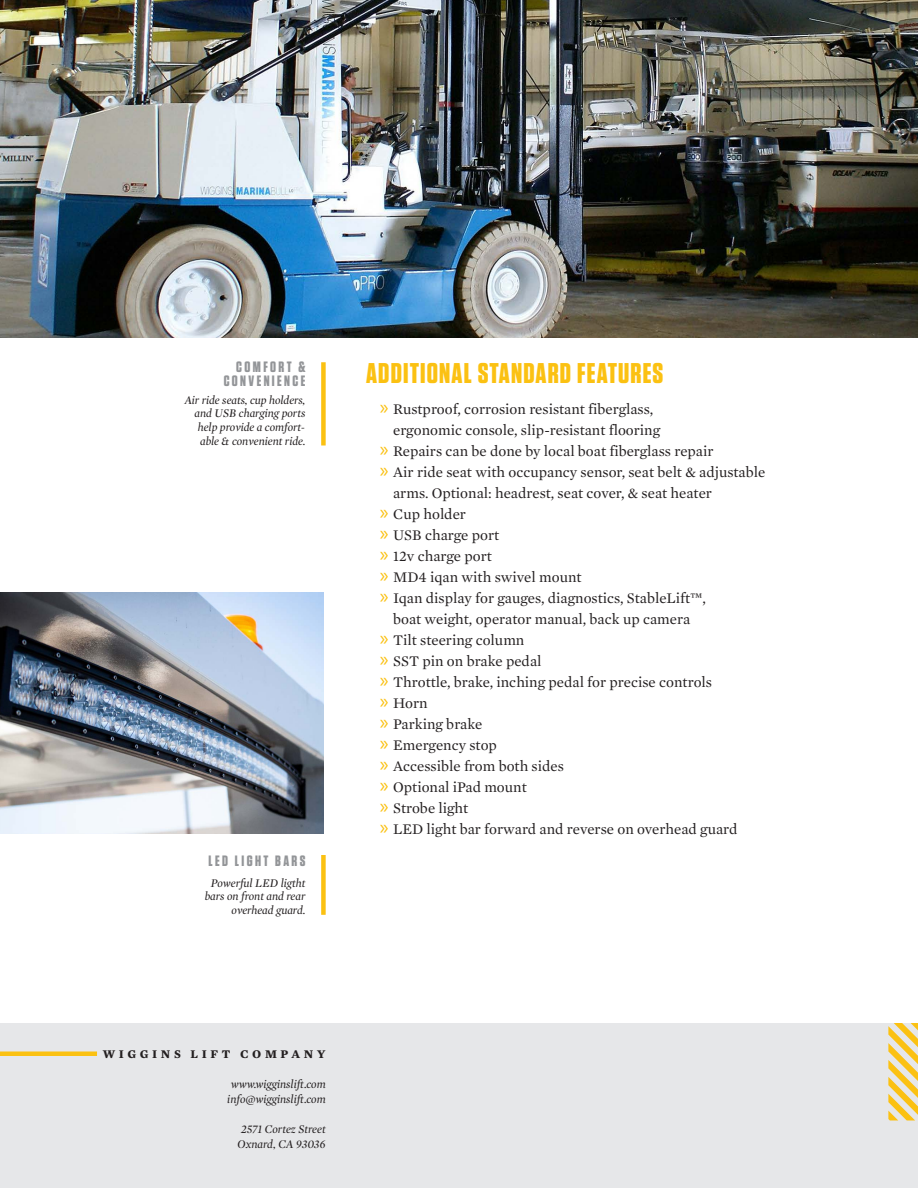
<style>
.page{position:relative;width:918px;height:1188px;background:#fff}
.page>*{position:absolute;margin:0;border:0;box-sizing:border-box;transform-origin:0 0}
.WLC_Header_2{font:700 28.5px "Tungsten";letter-spacing:.04em;color:#fbc112}
.t1{font:15px/21px "Mercury Text G1";color:#231f20}
.WLC_Caption_Header_R{font:700 15px/13.5px "Tungsten";letter-spacing:.16em;color:#939598;text-align:right}
.WLC_Caption_Right{font:italic 12px/14px "Mercury Display";color:#231f20;text-align:center}
.t2{font:700 12px "Mercury Text G3";letter-spacing:.3em;color:#231f20}
.s1{font-family:"Myriad Pro";font-size:21px;color:#fbc112}
</style>
<div class="page">
<div style="left:0;top:1023px;width:918px;height:165px;background:#e6e7e9"></div>
<hr style="left:0;top:1052px;width:97px;height:4px;background:#fbc112">
<svg style="left:888px;top:1023px;width:30px;height:97px"></svg>
<div style="left:321px;top:362px;width:5px;height:84px;background:#fbc112"></div>
<div style="left:321px;top:855px;width:5px;height:60px;background:#fbc112"></div>
<img style="left:0;top:0;width:918px;height:338px">
<img style="left:0;top:592px;width:324px;height:242px">
<p class="WLC_Caption_Header_R" style="left:224px;top:360px;width:83px">COMFORT &amp;<br>CONVENIENCE</p>
<p class="WLC_Caption_Right" style="left:185px;top:393px;width:122px;text-align:right">Air ride seats, cup holders, and USB charging ports help provide a comfort&shy;able &amp; convenient ride.</p>
<p class="WLC_Caption_Header_R" style="left:209px;top:854px;width:98px">LED LIGHT BARS</p>
<p class="WLC_Caption_Right" style="left:205px;top:876px;width:102px;text-align:right">Powerful LED ligtht bars on front and rear overhead guard.</p>
<p class="WLC_Header_2" style="left:366px;top:357px;width:299px">ADDITIONAL STANDARD FEATURES</p>
<p class="t1" style="left:393px;top:399px;width:269px;text-indent:-14px"><span class="s1">»</span> Rustproof, corrosion resistant fiberglass, ergonomic console, slip-resistant flooring</p>
<p class="t1" style="left:380px;top:441px;width:335px"><span class="s1">»</span> Repairs can be done by local boat fiberglass repair</p>
<p class="t1" style="left:393px;top:462px;width:374px;text-indent:-14px"><span class="s1">»</span> Air ride seat with occupancy sensor, seat belt &amp; adjustable arms. Optional: headrest, seat cover, &amp; seat heater</p>
<p class="t1" style="left:380px;top:504px;width:88px"><span class="s1">»</span> Cup holder</p>
<p class="t1" style="left:380px;top:525px;width:121px"><span class="s1">»</span> USB charge port</p>
<p class="t1" style="left:380px;top:546px;width:114px"><span class="s1">»</span> 12v charge port</p>
<p class="t1" style="left:380px;top:567px;width:203px"><span class="s1">»</span> MD4 iqan with swivel mount</p>
<p class="t1" style="left:380px;top:588px;width:328px;text-align:center"><span class="s1">»</span> Iqan display for gauges, diagnostics, StableLift™, boat weight, operator manual, back up camera</p>
<p class="t1" style="left:380px;top:630px;width:146px"><span class="s1">»</span> Tilt steering column</p>
<p class="t1" style="left:380px;top:651px;width:163px"><span class="s1">»</span> SST pin on brake pedal</p>
<p class="t1" style="left:380px;top:672px;width:334px"><span class="s1">»</span> Throttle, brake, inching pedal for precise controls</p>
<p class="t1" style="left:380px;top:693px;width:49px"><span class="s1">»</span> Horn</p>
<p class="t1" style="left:380px;top:714px;width:104px"><span class="s1">»</span> Parking brake</p>
<p class="t1" style="left:380px;top:735px;width:119px"><span class="s1">»</span> Emergency stop</p>
<p class="t1" style="left:380px;top:756px;width:186px"><span class="s1">»</span> Accessible from both sides</p>
<p class="t1" style="left:380px;top:777px;width:149px"><span class="s1">»</span> Optional iPad mount</p>
<p class="t1" style="left:380px;top:798px;width:90px"><span class="s1">»</span> Strobe light</p>
<p class="t1" style="left:380px;top:819px;width:359px"><span class="s1">»</span> LED light bar forward and reverse on overhead guard</p>
<p class="t2" style="left:103px;top:1046px;width:224px">WIGGINS LIFT COMPANY</p>
<p class="WLC_Caption_Right" style="left:227px;top:1076px;width:100px;line-height:15px">www.wigginslift.com info@wigginslift.com</p>
<p class="WLC_Caption_Right" style="left:238px;top:1121px;width:90px;line-height:15px">2571 Cortez Street<br>Oxnard, CA 93036</p>
</div>
